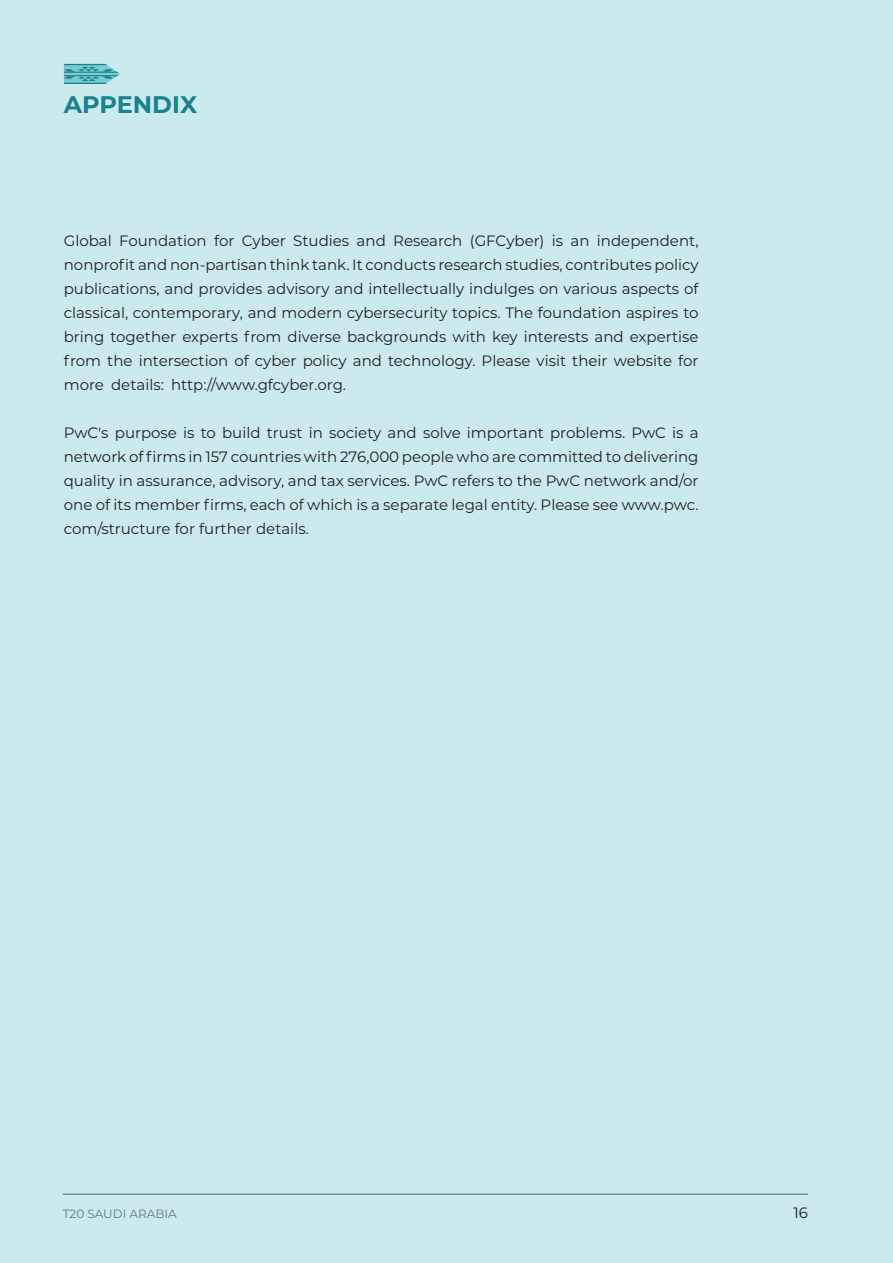
<style>
.page{position:relative;width:893px;height:1263px;background:#caeaed}
.page>*{position:absolute;margin:0;border:0;box-sizing:border-box;transform-origin:0 0}
.t1{font:700 24px "Montserrat";color:#1a828c}
.BODY_TEXT{font:15px/24px "Montserrat";color:#231f20;text-align:justify}
.t2{font:12px "Montserrat";color:#808285}
</style>
<div class="page">
<svg style="left:64px;top:64px;width:56px;height:20px"></svg>
<p class="t1" style="left:64px;top:88px;width:135px">APPENDIX</p>
<p class="BODY_TEXT" style="left:64px;top:228px;width:636px">Global Foundation for Cyber Studies and Research (GFCyber) is an independent, nonprofit and non-partisan think tank. It conducts research studies, contributes policy publications, and provides advisory and intellectually indulges on various aspects of classical, contemporary, and modern cybersecurity topics. The foundation aspires to bring together experts from diverse backgrounds with key interests and expertise from the intersection of cyber policy and technology. Please visit their website for more details: http://www.gfcyber.org.</p>
<p class="BODY_TEXT" style="left:64px;top:420px;width:636px">PwC's purpose is to build trust in society and solve important problems. PwC is a network of firms in 157 countries with 276,000 people who are committed to delivering quality in assurance, advisory, and tax services. PwC refers to the PwC network and/or one of its member firms, each of which is a separate legal entity. Please see www.pwc. com/structure for further details.</p>
<p class="t2" style="left:63px;top:1205px;width:115px">T20 SAUDI ARABIA</p>
<p class="BODY_TEXT" style="left:793px;top:1200px;width:16px">16</p>
</div>
